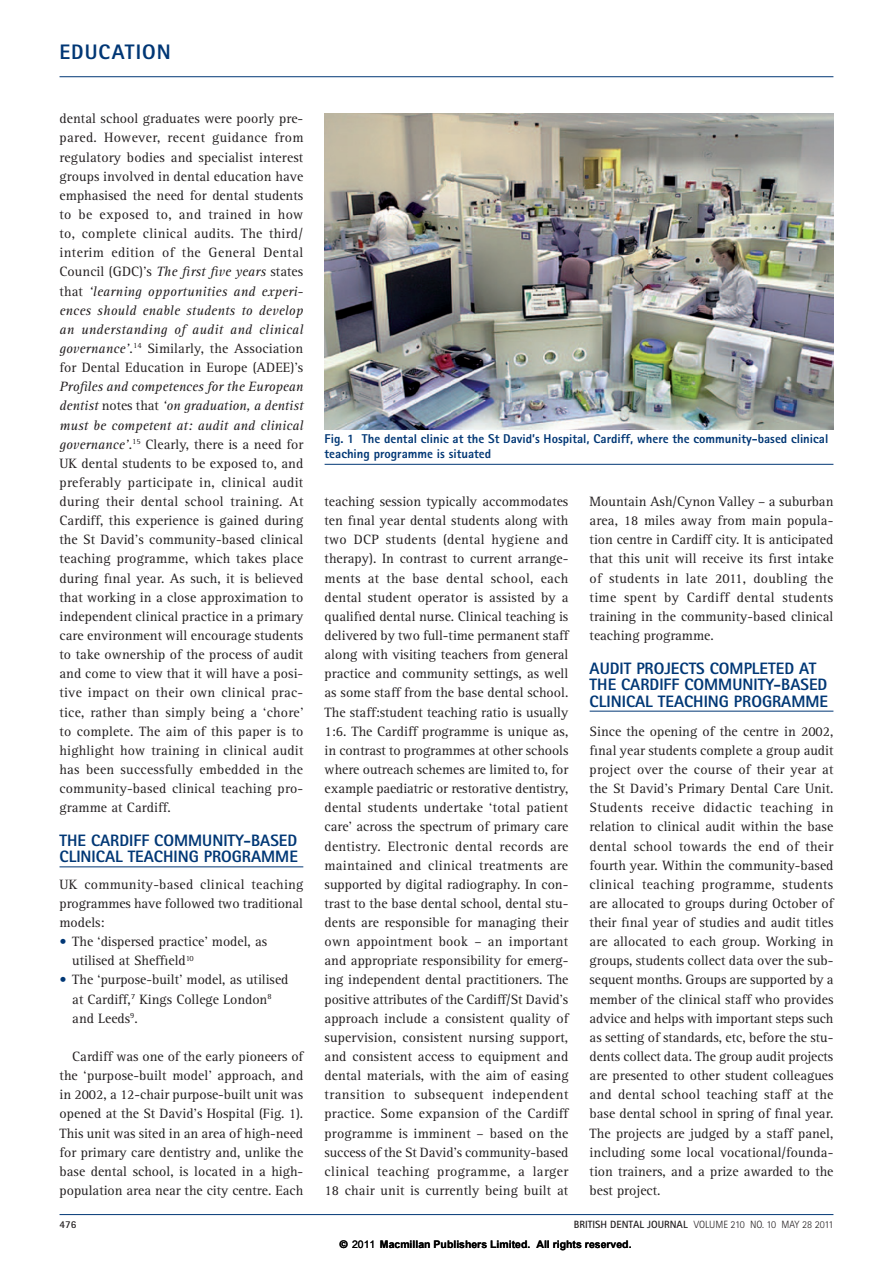
<style>
.page{position:relative;width:893px;height:1263px;background:#fff}
.page>*{position:absolute;margin:0;border:0;box-sizing:border-box;transform-origin:0 0}
.t1{font:800 21px "Rotis Sans Serif Std";letter-spacing:.045em;color:#013775}
.crosshead_1{font:800 16.5px/16.5px "Rotis Sans Serif Std";color:#013775}
.body{font:13.95px/19.2px "Rotis Serif Std 2";letter-spacing:.005em;color:#231f20;text-align:justify}
.body_fullout{font:13.95px/19.2px "Rotis Serif Std 2";color:#231f20;text-align:justify}
.body_bullet_list{font:13.95px/19.2px "Rotis Serif Std 2";color:#231f20}
.table_fig_caption{font:800 12.75px/15px "Rotis Sans Serif Std";color:#013775}
.t2{font:700 10.5px "Arial";color:#000}
.t3{font:300 10.5px "Rotis Sans Serif Std";color:#231f20}
.t4{font:700 10.5px "Rotis Sans Serif Std";color:#231f20}
.s1{font-family:"Rotis Serif Std";font-style:italic}
.s2{font-family:"Rotis Serif Std";color:#013775}
.s3{font-weight:700}
.s4{font-family:"Helvetica"}
.s5{font-weight:400}
</style>
<div class="page">
<hr style="left:60px;top:76px;width:773px;height:1px;background:#013775">
<hr style="left:60px;top:866px;width:243px;height:1px;background:#013775">
<hr style="left:590px;top:711px;width:243px;height:1px;background:#013775">
<img style="left:325px;top:114px;width:508px;height:315px">
<hr style="left:325px;top:464px;width:508px;height:1px;background:#013775">
<hr style="left:60px;top:1214px;width:773px;height:1px;background:#013775">
<p class="t1" style="left:60px;top:39px;width:113px">EDUCATION</p>
<p class="body" style="left:60px;top:109px;width:245px">dental school graduates were poorly pre&shy;pared. However, recent guidance from regulatory bodies and specialist interest groups involved in dental education have emphasised the need for dental students to be exposed to, and trained in how to, complete clinical audits. The third/ interim edition of the General Dental Council (GDC)’s <span class="s1">The first five years</span> states that <span class="s1">‘learning opportunities and experi&shy;ences should enable students to develop an understanding of audit and clinical governance’</span>.<sup>14</sup> Similarly, the Association for Dental Education in Europe (ADEE)’s <span class="s1">Profiles and competences for the European dentist</span> notes that <span class="s1">‘on graduation, a dentist must be competent at: audit and clinical governance’</span>.<sup>15</sup> Clearly, there is a need for UK dental students to be exposed to, and preferably participate in, clinical audit during their dental school training. At Cardiff, this experience is gained during the St David’s community-based clinical teaching programme, which takes place during final year. As such, it is believed that working in a close approximation to independent clinical practice in a primary care environment will encourage students to take ownership of the process of audit and come to view that it will have a posi&shy;tive impact on their own clinical prac&shy;tice, rather than simply being a ‘chore’ to complete. The aim of this paper is to highlight how training in clinical audit has been successfully embedded in the community-based clinical teaching pro&shy;gramme at Cardiff.</p>
<p class="crosshead_1" style="left:60px;top:832px;width:240px">THE CARDIFF COMMUNITY-BASED<br>CLINICAL TEACHING PROGRAMME</p>
<p class="body_fullout" style="left:60px;top:875px;width:245px">UK community-based clinical teaching programmes have followed two traditional models:</p>
<p class="body_bullet_list" style="left:72px;top:932px;width:196px;text-indent:-13px"><span class="s2">•</span> The ‘dispersed practice’ model, as utilised at Sheffield<sup>10</sup></p>
<p class="body_bullet_list" style="left:72px;top:971px;width:218px;text-indent:-13px"><span class="s2">•</span> The ‘purpose-built’ model, as utilised at Cardiff,<sup>7</sup> Kings College London<sup>8 </sup>and Leeds<sup>9</sup>.</p>
<p class="body" style="left:60px;top:1047px;width:245px;text-indent:13px">Cardiff was one of the early pioneers of the ‘purpose-built model’ approach, and in 2002, a 12-chair purpose-built unit was opened at the St David’s Hospital (Fig. 1).<br>This unit was sited in an area of high-need for primary care dentistry and, unlike the base dental school, is located in a high&shy;population area near the city centre. Each</p>
<p class="table_fig_caption" style="left:325px;top:431px;width:505px">Fig. 1 The dental clinic at the St David’s Hospital, Cardiff, where the community-based clinical teaching programme is situated</p>
<p class="body" style="left:325px;top:492px;width:245px">teaching session typically accommodates ten final year dental students along with two DCP students (dental hygiene and therapy). In contrast to current arrange&shy;ments at the base dental school, each dental student operator is assisted by a qualified dental nurse. Clinical teaching is delivered by two full-time permanent staff along with visiting teachers from general practice and community settings, as well as some staff from the base dental school.<br>The staff:student teaching ratio is usually 1:6. The Cardiff programme is unique as, in contrast to programmes at other schools where outreach schemes are limited to, for example paediatric or restorative dentistry, dental students undertake ‘total patient care’ across the spectrum of primary care dentistry. Electronic dental records are maintained and clinical treatments are supported by digital radiography. In con&shy;trast to the base dental school, dental stu&shy;dents are responsible for managing their own appointment book – an important and appropriate responsibility for emerg&shy;ing independent dental practitioners. The positive attributes of the Cardiff/St David’s approach include a consistent quality of supervision, consistent nursing support, and consistent access to equipment and dental materials, with the aim of easing transition to subsequent independent practice. Some expansion of the Cardiff programme is imminent – based on the success of the St David’s community-based clinical teaching programme, a larger 18 chair unit is currently being built at</p>
<p class="body" style="left:590px;top:492px;width:245px">Mountain Ash/Cynon Valley – a suburban area, 18 miles away from main popula&shy;tion centre in Cardiff city. It is anticipated that this unit will receive its first intake of students in late 2011, doubling the time spent by Cardiff dental students training in the community-based clinical teaching programme.</p>
<p class="crosshead_1" style="left:590px;top:659px;width:240px">AUDIT PROJECTS COMPLETED AT<br>THE CARDIFF COMMUNITY-BASED<br>CLINICAL TEACHING PROGRAMME</p>
<p class="body_fullout" style="left:590px;top:722px;width:245px">Since the opening of the centre in 2002, final year students complete a group audit project over the course of their year at the St David’s Primary Dental Care Unit.<br>Students receive didactic teaching in relation to clinical audit within the base dental school towards the end of their fourth year. Within the community-based clinical teaching programme, students are allocated to groups during October of their final year of studies and audit titles are allocated to each group. Working in groups, students collect data over the sub&shy;sequent months. Groups are supported by a member of the clinical staff who provides advice and helps with important steps such as setting of standards, etc, before the stu&shy;dents collect data. The group audit projects are presented to other student colleagues and dental school teaching staff at the base dental school in spring of final year.<br>The projects are judged by a staff panel, including some local vocational/founda&shy;tion trainers, and a prize awarded to the best project.</p>
<p class="t4" style="left:60px;top:1217px;width:18px">476</p>
<p class="t3" style="left:574px;top:1218px;width:261px"><span class="s3">BRITISH DENTAL JOURNAL</span> VOLUME 210 NO. 10 MAY 28 2011</p>
<p class="t2" style="left:340px;top:1237px;width:293px"><span class="s4">©</span> <span class="s5">2011</span> Macmillan Publishers Limited. All rights reserved.</p>
</div>
